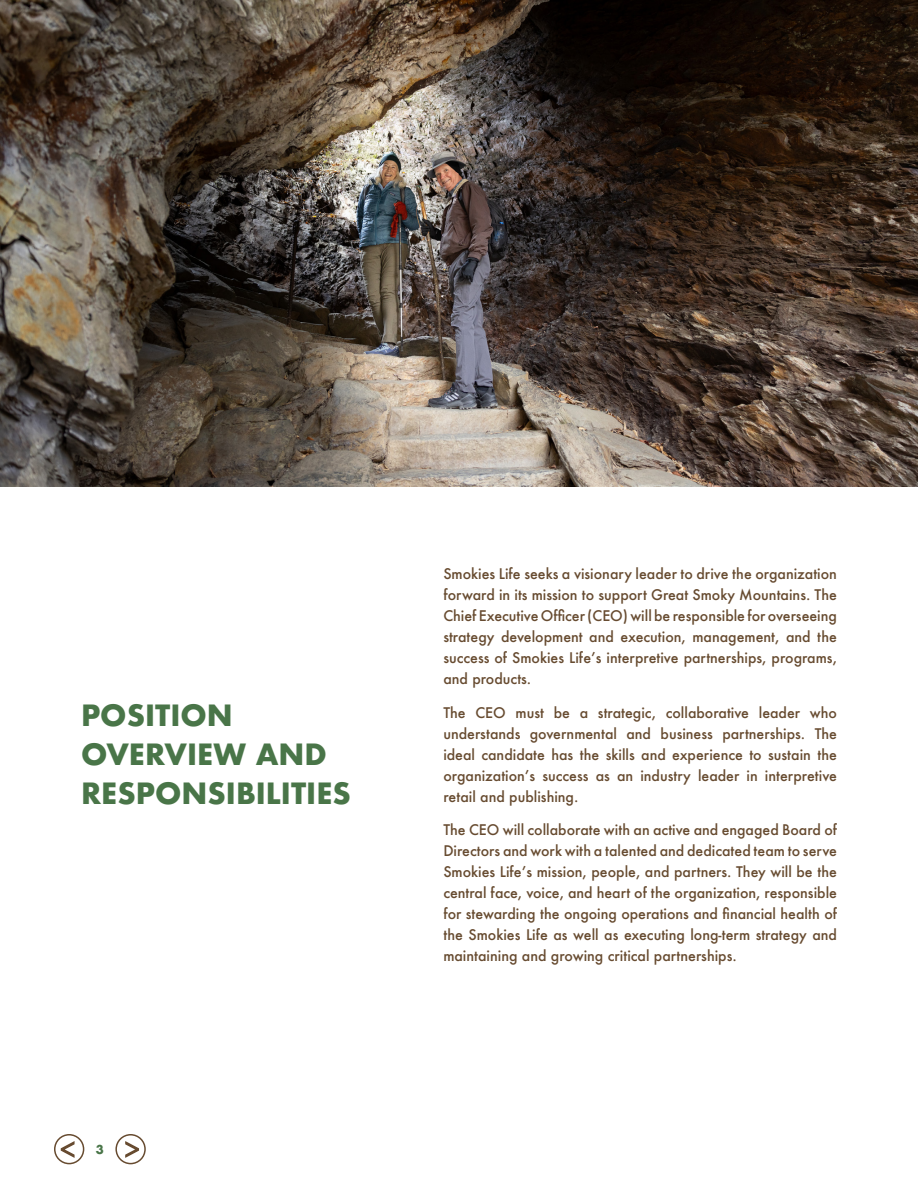
<style>
.page{position:relative;width:918px;height:1188px;background:#fff}
.page>*{position:absolute;margin:0;border:0;box-sizing:border-box;transform-origin:0 0}
.t1{font:700 28.5px/39px "Futura";color:#497548}
.Body_2_-_black{font:500 14.25px/21px "Futura";color:#674b30;text-align:justify}
.t2{font:700 12px "Futura";color:#497548}
</style>
<div class="page">
<div style="left:54px;top:1134px;width:30px;height:30px;border:2px solid #674b30;border-radius:50%"></div>
<svg style="left:60px;top:1141px;width:15px;height:18px"></svg>
<div style="left:115px;top:1134px;width:31px;height:30px;border:2px solid #674b30;border-radius:50%"></div>
<svg style="left:125px;top:1141px;width:15px;height:18px"></svg>
<img style="left:0;top:0;width:918px;height:487px">
<h2 class="t1" style="left:81px;top:695px;width:272px">POSITION<br>OVERVIEW AND<br>RESPONSIBILITIES</h2>
<p class="t2" style="left:96px;top:1141px;width:10px">3</p>
<p class="Body_2_-_black" style="left:443px;top:563px;width:395px">Smokies Life seeks a visionary leader to drive the organization forward in its mission to support Great Smoky Mountains. The Chief Executive Officer (CEO) will be responsible for overseeing strategy development and execution, management, and the success of Smokies Life’s interpretive partnerships, programs, and products.</p>
<p class="Body_2_-_black" style="left:443px;top:702px;width:395px">The CEO must be a strategic, collaborative leader who understands governmental and business partnerships. The ideal candidate has the skills and experience to sustain the organization’s success as an industry leader in interpretive retail and publishing.</p>
<p class="Body_2_-_black" style="left:443px;top:819px;width:395px">The CEO will collaborate with an active and engaged Board of Directors and work with a talented and dedicated team to serve Smokies Life’s mission, people, and partners. They will be the central face, voice, and heart of the organization, responsible for stewarding the ongoing operations and financial health of the Smokies Life as well as executing long-term strategy and maintaining and growing critical partnerships.</p>
</div>
